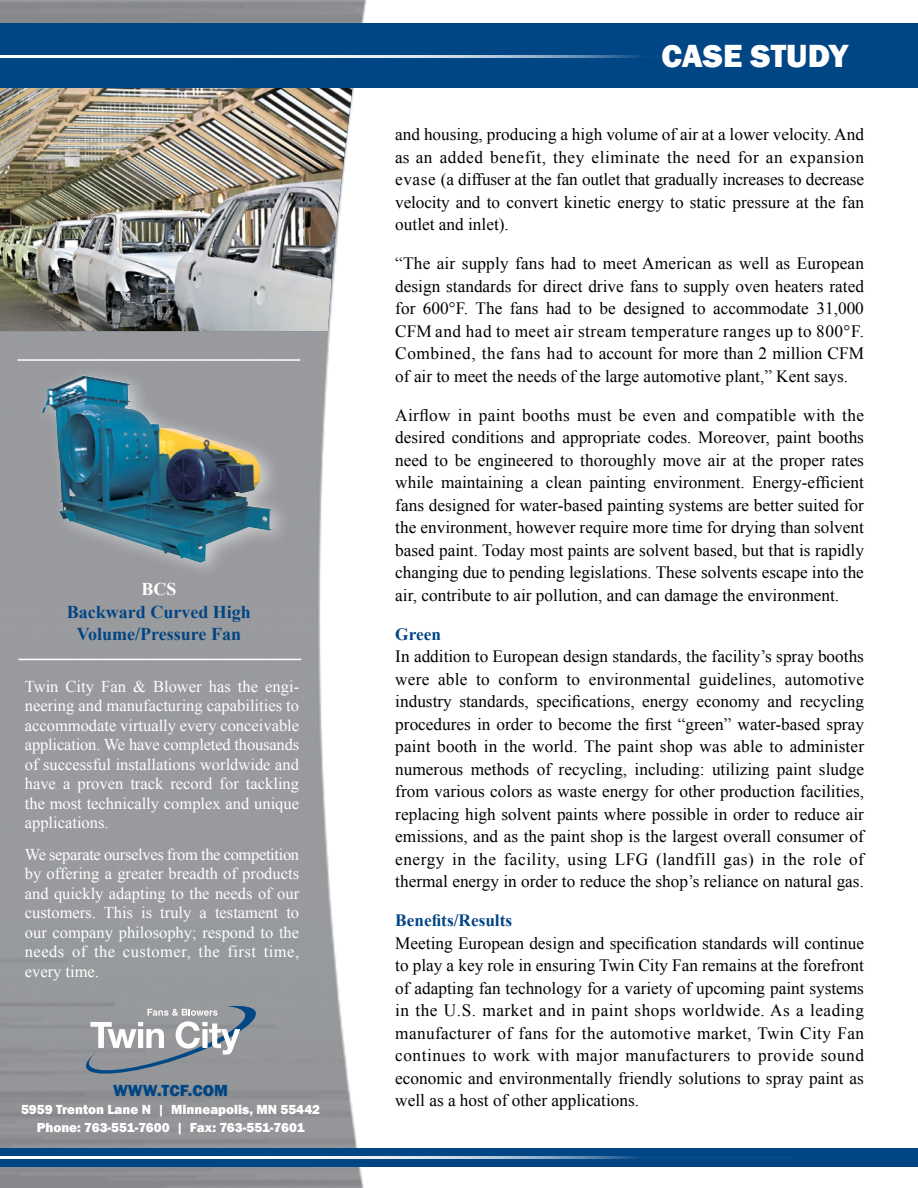
<style>
.page{position:relative;width:918px;height:1188px;background:#fff}
.page>*{position:absolute;margin:0;border:0;box-sizing:border-box;transform-origin:0 0}
.t1{font:800 33px "Franklin Gothic";color:#fff}
.t2{font:700 18px/22.5px "Times New Roman";color:#004584;text-align:center}
.t3{font:700 18px "Times New Roman";color:#fff}
.t4{font:17.25px/22.5px "Times New Roman";color:#000;text-align:justify}
.t5{font:700 17.25px "Times New Roman";color:#004584}
.t6{font:16.5px/19.5px "Times New Roman";color:#fff;text-align:justify}
.t7{font:800 16.5px "Franklin Gothic";color:#004584}
.t8{font:800 13.5px/18px "Franklin Gothic";color:#fff;text-align:center}
</style>
<div class="page">
<img style="left:0;top:0;width:372px;height:1188px">
<img style="left:0;top:87px;width:353px;height:244px">
<div style="left:0;top:23px;width:918px;height:64px;background:#004584"></div>
<hr style="left:0;top:55px;width:798px;height:3px;background:#fff">
<div style="left:0;top:1148px;width:918px;height:18px;background:#004584"></div>
<hr style="left:0;top:1156px;width:798px;height:3px;background:#fff">
<hr style="left:18px;top:359px;width:282px;height:2px;background:#fff">
<svg style="left:85px;top:1005px;width:172px;height:68px;background:#9ba1a8"></svg>
<hr style="left:18px;top:659px;width:283px;height:1px;background:#fff">
<div style="left:35px;top:365px;width:257px;height:215px;background:#fff;opacity:.5"></div>
<img style="left:44px;top:376px;width:39px;height:31px">
<p class="t3" style="left:141px;top:577px;width:37px">BCS</p>
<p class="t2" style="left:67px;top:600px;width:186px">Backward Curved High<br>Volume/Pressure Fan</p>
<p class="t6" style="left:25px;top:676px;width:276px">Twin City Fan &amp; Blower has the engi&shy;neering and manufacturing capabilities to accommodate virtually every conceivable application. We have completed thousands of successful installations worldwide and have a proven track record for tackling the most technically complex and unique applications.</p>
<p class="t6" style="left:25px;top:844px;width:276px">We separate ourselves from the competition by offering a greater breadth of products and quickly adapting to the needs of our customers. This is truly a testament to our company philosophy; respond to the needs of the customer, the first time, every time.</p>
<p class="t7" style="left:113px;top:1079px;width:117px">www.tcf.com</p>
<p class="t8" style="left:21px;top:1100px;width:301px">5959 Trenton Lane N | Minneapolis, MN 55442<br>Phone: 763-551-7600 | Fax: 763-551-7601</p>
<h1 class="t1" style="left:662px;top:35px;width:188px">Case Study</h1>
<p class="t4" style="left:395px;top:123px;width:470px">and housing, producing a high volume of air at a lower velocity. And as an added benefit, they eliminate the need for an expansion evase (a diffuser at the fan outlet that gradually increases to decrease velocity and to convert kinetic energy to static pressure at the fan outlet and inlet).</p>
<p class="t4" style="left:395px;top:252px;width:470px">“The air supply fans had to meet American as well as European design standards for direct drive fans to supply oven heaters rated for 600°F. The fans had to be designed to accommodate 31,000<br>CFM and had to meet air stream temperature ranges up to 800°F.<br>Combined, the fans had to account for more than 2 million CFM of air to meet the needs of the large automotive plant,” Kent says.</p>
<p class="t4" style="left:395px;top:404px;width:470px">Airflow in paint booths must be even and compatible with the desired conditions and appropriate codes. Moreover, paint booths need to be engineered to thoroughly move air at the proper rates while maintaining a clean painting environment. Energy-efficient fans designed for water-based painting systems are better suited for the environment, however require more time for drying than solvent based paint. Today most paints are solvent based, but that is rapidly changing due to pending legislations. These solvents escape into the air, contribute to air pollution, and can damage the environment.</p>
<p class="t5" style="left:395px;top:622px;width:47px">Green</p>
<p class="t4" style="left:395px;top:645px;width:470px">In addition to European design standards, the facility’s spray booths were able to conform to environmental guidelines, automotive industry standards, specifications, energy economy and recycling procedures in order to become the first “green” water-based spray paint booth in the world. The paint shop was able to administer numerous methods of recycling, including: utilizing paint sludge from various colors as waste energy for other production facilities, replacing high solvent paints where possible in order to reduce air emissions, and as the paint shop is the largest overall consumer of energy in the facility, using LFG (landfill gas) in the role of thermal energy in order to reduce the shop’s reliance on natural gas.</p>
<p class="t5" style="left:395px;top:909px;width:118px">Benefits/Results</p>
<p class="t4" style="left:395px;top:931px;width:470px">Meeting European design and specification standards will continue to play a key role in ensuring Twin City Fan remains at the forefront of adapting fan technology for a variety of upcoming paint systems in the U.S. market and in paint shops worldwide. As a leading manufacturer of fans for the automotive market, Twin City Fan continues to work with major manufacturers to provide sound economic and environmentally friendly solutions to spray paint as well as a host of other applications.</p>
</div>
